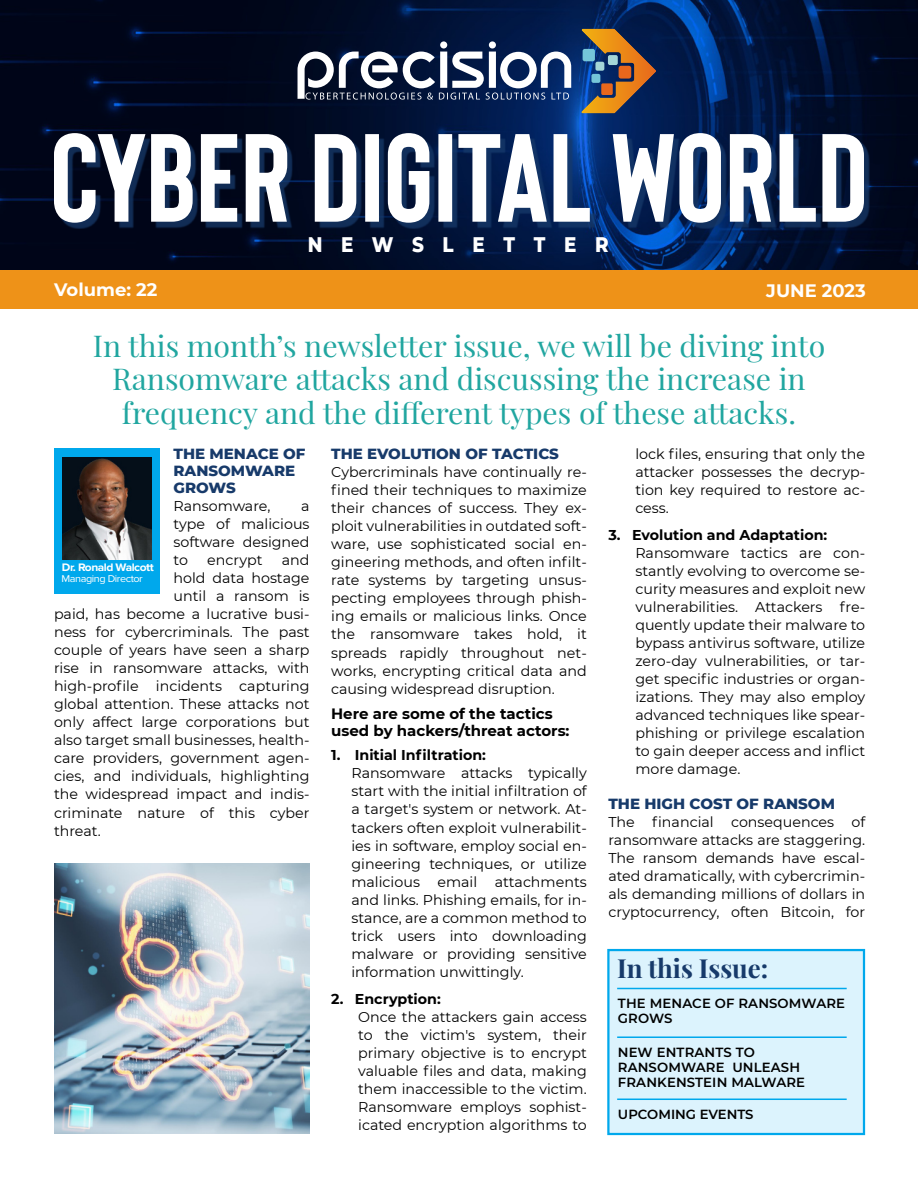
<style>
.page{position:relative;width:918px;height:1188px;background:#fff}
.page>*{position:absolute;margin:0;border:0;box-sizing:border-box;transform-origin:0 0}
.t1{font:29.55px/33.2px "Playfair Display";color:#21a6a0;text-align:center}
.t2{font:700 25.8px "Playfair Display";color:#173a6a}
.t3{font:800 21.6px "Montserrat";letter-spacing:1.02em;color:#fff;scale:.85 1}
.t4{font:700 18px "Montserrat";color:#fff}
.t5{font:800 15px/16.8px "Montserrat";color:#173a6a}
.t6{font:700 15px/16.8px "Montserrat";color:#000}
.t7{font:14.25px/18px "Montserrat";color:#000;text-align:justify}
.t8{font:700 14.25px "Montserrat";color:#000}
.t9{font:600 13.2px/14.9px "Montserrat";letter-spacing:.01em;color:#000}
.t10{font:700 11.25px "Proxima Nova";letter-spacing:-.04em;color:#fff;scale:1.07 1}
.t11{font:10.2px "Proxima Nova";letter-spacing:-.04em;color:#fff;scale:1.07 1}
</style>
<div class="page">
<div style="left:607px;top:949px;width:258px;height:186px;background:#dcf3fd;border:2px solid #00a8ec"></div>
<img style="left:0;top:0;width:918px;height:270px">
<img style="left:58px;top:137px;width:812px;height:91px">
<svg style="left:54px;top:133px;width:810px;height:90px"></svg>
<div style="left:0;top:270px;width:918px;height:39px;background:#ee9218"></div>
<hr style="left:618px;top:988px;width:228px;height:1px;background:#00a8ec">
<hr style="left:618px;top:1036px;width:228px;height:2px;background:#00a8ec">
<hr style="left:618px;top:1099px;width:228px;height:1px;background:#00a8ec">
<svg style="left:581px;top:29px;width:75px;height:84px;background:#69584d"></svg>
<svg style="left:298px;top:41px;width:273px;height:59px"></svg>
<div style="left:54px;top:448px;width:105px;height:146px;background:#00a8ec"></div>
<img style="left:62px;top:458px;width:89px;height:101px">
<img style="left:54px;top:863px;width:256px;height:271px">
<h3 class="t3" style="left:308px;top:229px;width:356px">NEWSLETTER</h3>
<p class="t4" style="left:54px;top:277px;width:105px">Volume: 22</p>
<p class="t4" style="left:766px;top:278px;width:101px">JUNE 2023</p>
<h1 class="t1" style="left:93px;top:327px;width:734px">In this month’s newsletter issue, we will be diving into<br>Ransomware attacks and discussing the increase in frequency and the different types of these attacks.</h1>
<p class="t5" style="left:174px;top:445px;width:134px">THE MENACE OF<br>RANSOMWARE<br>GROWS</p>
<p class="t7" style="left:174px;top:496px;width:99px">Ransomware,</p>
<p class="t7" style="left:635px;top:444px;width:231px">lock files, ensuring that only the attacker possesses the decryp&shy;tion key required to restore ac&shy;cess.</p>
<p class="t8" style="left:608px;top:524px;width:220px">3. Evolution and Adaptation:</p>
<p class="t7" style="left:635px;top:543px;width:231px">Ransomware tactics are con&shy;stantly evolving to overcome se&shy;curity measures and exploit new vulnerabilities. Attackers fre&shy;quently update their malware to bypass antivirus software, utilize zero-day vulnerabilities, or tar&shy;get specific industries or organ&shy;izations. They may also employ advanced techniques like spear&shy;phishing or privilege escalation to gain deeper access and inflict more damage.</p>
<p class="t5" style="left:608px;top:795px;width:228px">THE HIGH COST OF RANSOM</p>
<p class="t7" style="left:608px;top:813px;width:258px">The financial consequences of ransomware attacks are staggering.<br>The ransom demands have escal&shy;ated dramatically, with cybercrimin&shy;als demanding millions of dollars in cryptocurrency, often Bitcoin, for</p>
<p class="t5" style="left:331px;top:445px;width:229px">THE EVOLUTION OF TACTICS</p>
<p class="t7" style="left:331px;top:463px;width:257px">Cybercriminals have continually re&shy;fined their techniques to maximize their chances of success. They ex&shy;ploit vulnerabilities in outdated soft&shy;ware, use sophisticated social en&shy;gineering methods, and often infilt&shy;rate systems by targeting unsus&shy;pecting employees through phish&shy;ing emails or malicious links. Once the ransomware takes hold, it spreads rapidly throughout net&shy;works, encrypting critical data and causing widespread disruption.</p>
<p class="t6" style="left:331px;top:705px;width:240px">Here are some of the tactics used by hackers/threat actors:</p>
<p class="t8" style="left:331px;top:745px;width:156px">1. Initial Infiltration:</p>
<p class="t7" style="left:351px;top:764px;width:237px">Ransomware attacks typically start with the initial infiltration of a target's system or network. At&shy;tackers often exploit vulnerabilit&shy;ies in software, employ social en&shy;gineering techniques, or utilize malicious email attachments and links. Phishing emails, for in&shy;stance, are a common method to trick users into downloading malware or providing sensitive information unwittingly.</p>
<p class="t8" style="left:331px;top:989px;width:111px">2. Encryption:</p>
<p class="t7" style="left:358px;top:1007px;width:230px">Once the attackers gain access to the victim's system, their primary objective is to encrypt valuable files and data, making them inaccessible to the victim.<br>Ransomware employs sophist&shy;icated encryption algorithms to</p>
<p class="t7" style="left:174px;top:496px;width:138px;text-indent:128px">a type of malicious software designed to</p>
<p class="t7" style="left:207px;top:550px;width:57px">encrypt</p>
<p class="t7" style="left:282px;top:550px;width:29px">and</p>
<p class="t7" style="left:174px;top:569px;width:138px">hold data hostage</p>
<p class="t7" style="left:174px;top:587px;width:138px">until a ransom is</p>
<p class="t7" style="left:54px;top:605px;width:257px">paid, has become a lucrative busi-</p>
<p class="t7" style="left:54px;top:623px;width:257px">ness for cybercriminals. The past</p>
<p class="t7" style="left:54px;top:641px;width:257px">couple of years have seen a sharp</p>
<p class="t7" style="left:54px;top:659px;width:257px">rise in ransomware attacks, with</p>
<p class="t7" style="left:54px;top:677px;width:257px">high-profile incidents capturing</p>
<p class="t7" style="left:54px;top:695px;width:257px">global attention. These attacks not</p>
<p class="t7" style="left:54px;top:713px;width:257px">only affect large corporations but</p>
<p class="t7" style="left:54px;top:731px;width:257px">also target small businesses, health-</p>
<p class="t7" style="left:54px;top:749px;width:257px">care providers, government agen-</p>
<p class="t7" style="left:54px;top:767px;width:257px">cies, and individuals, highlighting</p>
<p class="t7" style="left:54px;top:785px;width:257px">the widespread impact and indis-</p>
<p class="t7" style="left:54px;top:803px;width:257px">criminate nature of this cyber</p>
<p class="t7" style="left:54px;top:821px;width:48px">threat.</p>
<p class="t10" style="left:62px;top:563px;width:87px">Dr. Ronald Walcott</p>
<p class="t11" style="left:62px;top:575px;width:77px">Managing Director</p>
<h2 class="t2" style="left:617px;top:948px;width:153px">In this Issue:</h2>
<p class="t9" style="left:618px;top:996px;width:229px">THE MENACE OF RANSOMWARE<br>GROWS</p>
<p class="t9" style="left:618px;top:1044px;width:189px">NEW ENTRANTS TO<br>RANSOMWARE UNLEASH<br>FRANKENSTEIN MALWARE</p>
<p class="t9" style="left:618px;top:1106px;width:137px">UPCOMING EVENTS</p>
</div>
